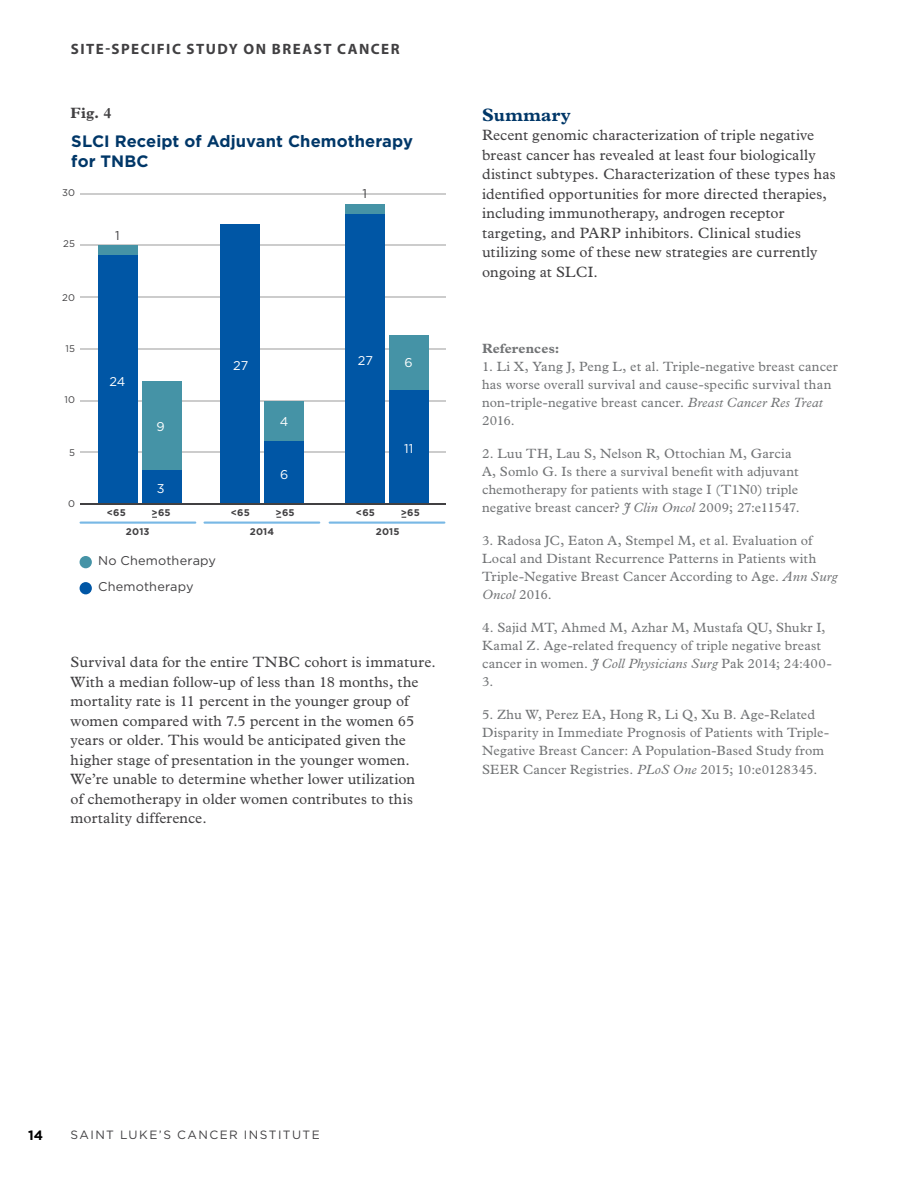
<style>
.page{position:relative;width:918px;height:1188px;background:#fff}
.page>*{position:absolute;margin:0;border:0;box-sizing:border-box;transform-origin:0 0}
.t1{font:700 18px "Plantin Std";letter-spacing:.02em;color:#003768}
.t2{font:700 16.5px/19.8px "Gotham";letter-spacing:.005em;color:#003768}
.t3{font:15px/19.5px "Plantin Std";letter-spacing:.01em;color:#414042}
.t4{font:700 15px "Myriad Pro";letter-spacing:.1em;color:#414042}
.t5{font:700 15px "Plantin Std";color:#414042}
.t6{font:13.5px/18px "Plantin Std";letter-spacing:.015em;color:#727476}
.t7{font:700 13.5px "Plantin Std";letter-spacing:.015em;color:#727476}
.t8{font:700 13.5px "Gotham";color:#000}
.t9{font:12.75px "Gotham";letter-spacing:.015em;color:#414042}
.t10{font:12.75px "Gotham";letter-spacing:.005em;color:#fff}
.t11{font:12px "Gotham";letter-spacing:.12em;color:#414042}
.t12{font:700 9.6px "Gotham";letter-spacing:.02em;color:#414042}
.t13{font:9.6px "Gotham";letter-spacing:.03em;color:#414042}
.s1{font-style:italic}
</style>
<div class="page">
<hr style="left:80px;top:452px;width:366px;height:1px;background:#ccc">
<hr style="left:80px;top:400px;width:366px;height:1px;background:#ccc">
<hr style="left:80px;top:349px;width:366px;height:1px;background:#ccc">
<hr style="left:80px;top:297px;width:366px;height:1px;background:#ccc">
<hr style="left:80px;top:245px;width:366px;height:1px;background:#ccc">
<hr style="left:80px;top:193px;width:366px;height:1px;background:#ccc">
<div style="left:99px;top:255px;width:39px;height:248px;background:#0056a5"></div>
<div style="left:99px;top:245px;width:39px;height:10px;background:#4593a6"></div>
<div style="left:346px;top:204px;width:39px;height:10px;background:#4593a6"></div>
<div style="left:221px;top:224px;width:39px;height:279px;background:#0056a5"></div>
<div style="left:346px;top:214px;width:39px;height:289px;background:#0056a5"></div>
<div style="left:142px;top:470px;width:39px;height:33px;background:#0056a5"></div>
<div style="left:142px;top:381px;width:39px;height:89px;background:#4593a6"></div>
<div style="left:264px;top:440px;width:39px;height:63px;background:#0056a5"></div>
<div style="left:264px;top:401px;width:39px;height:39px;background:#4593a6"></div>
<div style="left:389px;top:390px;width:40px;height:113px;background:#0056a5"></div>
<div style="left:389px;top:335px;width:40px;height:55px;background:#4593a6"></div>
<hr style="left:80px;top:503px;width:366px;height:1px;background:#414042">
<hr style="left:81px;top:522px;width:114px;height:2px;background:#78b8e5">
<hr style="left:205px;top:522px;width:114px;height:2px;background:#78b8e5">
<hr style="left:330px;top:522px;width:114px;height:2px;background:#78b8e5">
<div style="left:80px;top:582px;width:12px;height:12px;background:#0056a5;border-radius:50%"></div>
<div style="left:80px;top:556px;width:12px;height:12px;background:#4593a6;border-radius:50%"></div>
<p class="t4" style="left:71px;top:39px;width:331px">SITE-SPECIFIC STUDY ON BREAST CANCER</p>
<p class="t5" style="left:71px;top:104px;width:42px">Fig. 4</p>
<p class="t2" style="left:71px;top:131px;width:343px">SLCI Receipt of Adjuvant Chemotherapy for TNBC</p>
<p class="t13" style="left:62px;top:188px;width:15px">30</p>
<p class="t13" style="left:63px;top:239px;width:14px">25</p>
<p class="t13" style="left:62px;top:292px;width:14px">20</p>
<p class="t13" style="left:66px;top:343px;width:11px">15</p>
<p class="t13" style="left:64px;top:395px;width:12px">10</p>
<p class="t13" style="left:69px;top:447px;width:7px">5</p>
<p class="t13" style="left:68px;top:498px;width:8px">0</p>
<p class="t9" style="left:115px;top:229px;width:6px">1</p>
<p class="t10" style="left:109px;top:375px;width:17px">24</p>
<p class="t10" style="left:156px;top:419px;width:10px">9</p>
<p class="t10" style="left:157px;top:482px;width:9px">3</p>
<p class="t10" style="left:233px;top:359px;width:17px">27</p>
<p class="t10" style="left:280px;top:415px;width:10px">4</p>
<p class="t10" style="left:280px;top:468px;width:10px">6</p>
<p class="t9" style="left:363px;top:187px;width:6px">1</p>
<p class="t10" style="left:358px;top:354px;width:17px">27</p>
<p class="t10" style="left:405px;top:356px;width:10px">6</p>
<p class="t10" style="left:404px;top:442px;width:11px">11</p>
<p class="t12" style="left:107px;top:508px;width:21px">&lt;65</p>
<p class="t12" style="left:152px;top:508px;width:21px">&gt;65</p>
<p class="t12" style="left:231px;top:508px;width:21px">&lt;65</p>
<p class="t12" style="left:276px;top:508px;width:21px">&gt;65</p>
<p class="t12" style="left:356px;top:508px;width:21px">&lt;65</p>
<p class="t12" style="left:401px;top:508px;width:21px">&gt;65</p>
<p class="t12" style="left:376px;top:526px;width:25px">2015</p>
<p class="t12" style="left:126px;top:526px;width:25px">2013</p>
<p class="t12" style="left:250px;top:526px;width:26px">2014</p>
<p class="t9" style="left:98px;top:554px;width:119px">No Chemotherapy</p>
<p class="t9" style="left:98px;top:580px;width:97px">Chemotherapy</p>
<p class="t3" style="left:71px;top:652px;width:367px">Survival data for the entire TNBC cohort is immature.<br>With a median follow-up of less than 18 months, the mortality rate is 11 percent in the younger group of women compared with 7.5 percent in the women 65 years or older. This would be anticipated given the higher stage of presentation in the younger women.<br>We’re unable to determine whether lower utilization<br>of chemotherapy in older women contributes to this mortality difference.</p>
<h1 class="t1" style="left:482px;top:104px;width:90px">Summary</h1>
<p class="t3" style="left:482px;top:125px;width:355px">Recent genomic characterization of triple negative breast cancer has revealed at least four biologically distinct subtypes. Characterization of these types has identified opportunities for more directed therapies, including immunotherapy, androgen receptor targeting, and PARP inhibitors. Clinical studies utilizing some of these new strategies are currently ongoing at SLCI.</p>
<p class="t7" style="left:482px;top:340px;width:79px">References:</p>
<p class="t6" style="left:482px;top:358px;width:357px">1. Li X, Yang J, Peng L, et al. Triple-negative breast cancer has worse overall survival and cause-specific survival than non-triple-negative breast cancer. <span class="s1">Breast Cancer Res Treat </span>2016.</p>
<p class="t6" style="left:482px;top:445px;width:319px">2. Luu TH, Lau S, Nelson R, Ottochian M, Garcia A, Somlo G. Is there a survival benefit with adjuvant chemotherapy for patients with stage I (T1N0) triple negative breast cancer? <span class="s1">J Clin Oncol</span> 2009; 27:e11547.</p>
<p class="t6" style="left:482px;top:532px;width:357px">3. Radosa JC, Eaton A, Stempel M, et al. Evaluation of Local and Distant Recurrence Patterns in Patients with Triple-Negative Breast Cancer According to Age. <span class="s1">Ann Surg Oncol</span> 2016.</p>
<p class="t6" style="left:482px;top:619px;width:351px">4. Sajid MT, Ahmed M, Azhar M, Mustafa QU, Shukr I, Kamal Z. Age-related frequency of triple negative breast cancer in women. <span class="s1">J Coll Physicians Surg</span> Pak 2014; 24:400- 3.</p>
<p class="t6" style="left:482px;top:705px;width:348px">5. Zhu W, Perez EA, Hong R, Li Q, Xu B. Age-Related<br>Disparity in Immediate Prognosis of Patients with Triple-<br>Negative Breast Cancer: A Population-Based Study from</p>
<p class="t6" style="left:482px;top:761px;width:337px">SEER Cancer Registries. <span class="s1">PLoS One</span> 2015; 10:e0128345.</p>
<p class="t8" style="left:28px;top:1127px;width:16px">14</p>
<p class="t11" style="left:71px;top:1128px;width:251px">SAINT LUKE’S CANCER INSTITUTE</p>
</div>
